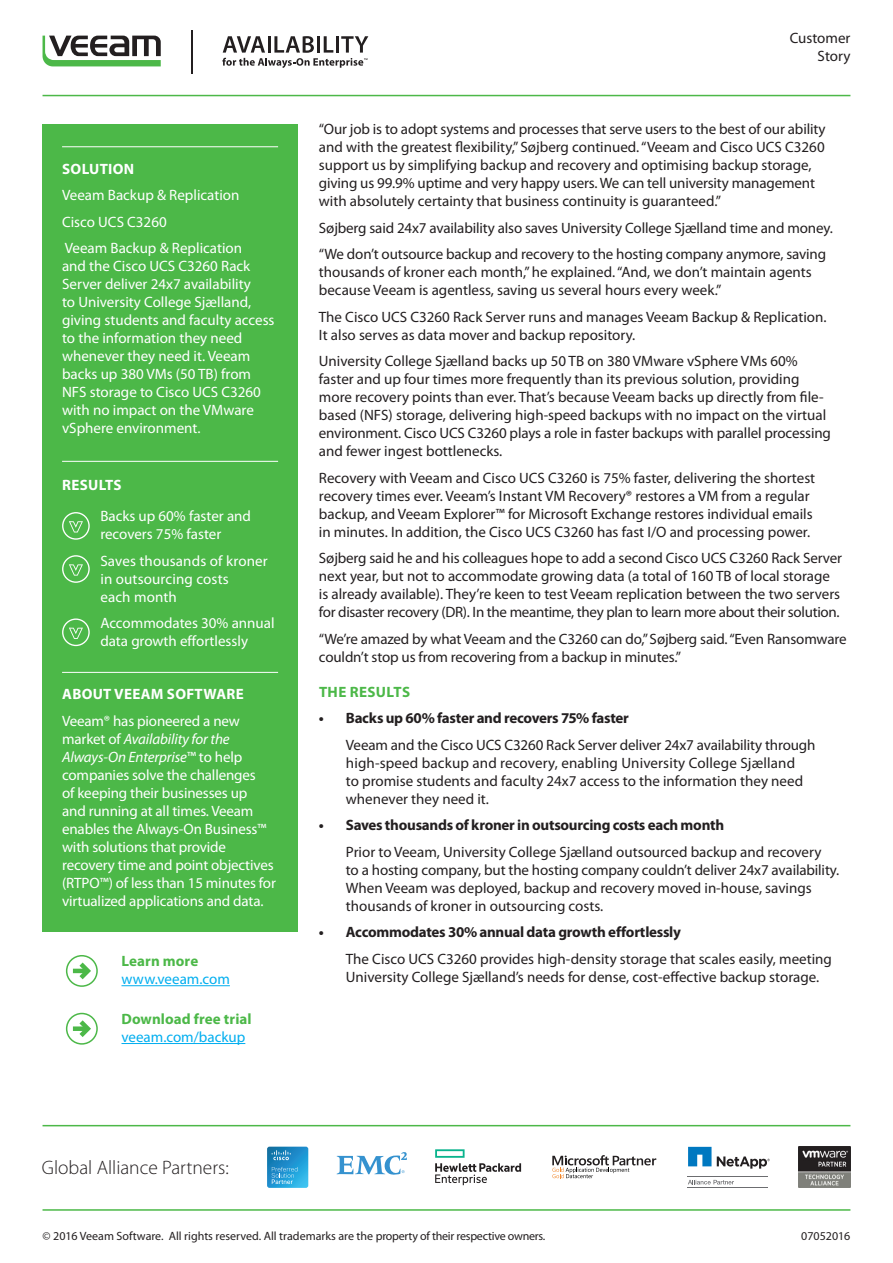
<style>
.page{position:relative;width:893px;height:1263px;background:#fff}
.page>*{position:absolute;margin:0;border:0;box-sizing:border-box;transform-origin:0 0}
.Text_for_partners{font:300 19.5px "Myriad Pro";color:#231f20}
.body_text{font:15px/18px "Myriad Pro";color:#231f20}
.Intro_green_White_te{font:15px/18px "Myriad Pro";letter-spacing:-.005em;color:#fff}
.t1{font:700 15px "Myriad Pro";letter-spacing:-.02em;color:#231f20}
.White_result{font:15px/18px "Myriad Pro";color:#fff}
.Intro_green_White_he{font:700 15px "Myriad Pro";letter-spacing:.02em;color:#fff}
.green_for_links{font:700 15px/18px "Myriad Pro";letter-spacing:.005em;color:#4cb848}
.green_for_links-2{font:15px/18px "Myriad Pro";color:#00aeef}
.headers_main_text{font:700 15px "Myriad Pro";letter-spacing:.025em;color:#4cb848}
.t2{font:12px "Myriad Pro";color:#231f20}
.s1{font-style:italic}
.s2{font-weight:700;color:#4cb848}
.s3{font-weight:400;color:#00aeef}
</style>
<div class="page">
<hr style="left:43px;top:95px;width:807px;height:1px;background:#4cb848">
<hr style="left:43px;top:1209px;width:807px;height:2px;background:#4cb848">
<svg style="left:43px;top:36px;width:118px;height:30px"></svg>
<hr style="left:191px;top:30px;width:2px;height:44px;background:#231f20">
<svg style="left:222px;top:36px;width:146px;height:32px"></svg>
<div style="left:43px;top:124px;width:255px;height:808px;background:#4cb848"></div>
<hr style="left:62px;top:146px;width:216px;height:1px;background:#fff">
<hr style="left:62px;top:461px;width:216px;height:1px;background:#fff">
<hr style="left:62px;top:672px;width:216px;height:1px;background:#fff">
<svg style="left:62px;top:512px;width:28px;height:28px"></svg>
<svg style="left:62px;top:555px;width:28px;height:28px"></svg>
<svg style="left:62px;top:618px;width:28px;height:28px"></svg>
<hr style="left:121px;top:985px;width:109px;height:1px;background:#00aeef">
<hr style="left:121px;top:1043px;width:124px;height:1px;background:#00aeef">
<div style="left:66px;top:955px;width:32px;height:32px;border:2px solid #4cb848;border-radius:50%"></div>
<svg style="left:75px;top:958px;width:19px;height:26px"></svg>
<hr style="left:73px;top:969px;width:14px;height:4px;background:#4cb848">
<div style="left:66px;top:1013px;width:32px;height:32px;border:2px solid #4cb848;border-radius:50%"></div>
<svg style="left:75px;top:1015px;width:19px;height:27px"></svg>
<div style="left:73px;top:1026px;width:14px;height:5px;background:#4cb848"></div>
<hr style="left:43px;top:1125px;width:807px;height:1px;background:#4cb848">
<svg style="left:435px;top:1149px;width:86px;height:36px"></svg>
<svg style="left:267px;top:1147px;width:41px;height:41px;background:#309cd1"></svg>
<svg style="left:688px;top:1147px;width:23px;height:19px"></svg>
<svg style="left:717px;top:1156px;width:53px;height:12px"></svg>
<hr style="left:687px;top:1176px;width:80px;height:1px;background:#6c6d70">
<hr style="left:687px;top:1187px;width:80px;height:1px;background:#6c6d70">
<svg style="left:688px;top:1180px;width:46px;height:4px"></svg>
<svg style="left:552px;top:1155px;width:104px;height:23px"></svg>
<img style="left:798px;top:1147px;width:52px;height:41px">
<svg style="left:337px;top:1152px;width:70px;height:23px"></svg>
<p class="Intro_green_White_he" style="left:62px;top:160px;width:73px">SOLUTION</p>
<p class="Intro_green_White_te" style="left:62px;top:186px;width:179px">Veeam Backup &amp; Replication</p>
<p class="Intro_green_White_te" style="left:62px;top:213px;width:106px">Cisco UCS C3260</p>
<p class="Intro_green_White_te" style="left:62px;top:239px;width:214px">Veeam Backup &amp; Replication<br>and the Cisco UCS C3260 Rack<br>Server deliver 24x7 availability<br>to University College Sjælland, giving students and faculty access to the information they need whenever they need it. Veeam backs up 380 VMs (50 TB) from<br>NFS storage to Cisco UCS C3260 with no impact on the VMware vSphere environment.</p>
<p class="Intro_green_White_he" style="left:62px;top:477px;width:61px">RESULTS</p>
<p class="White_result" style="left:100px;top:507px;width:152px">Backs up 60% faster and recovers 75% faster</p>
<p class="White_result" style="left:100px;top:552px;width:169px">Saves thousands of kroner in outsourcing costs<br>each month</p>
<p class="White_result" style="left:100px;top:614px;width:176px">Accommodates 30% annual data growth effortlessly</p>
<p class="Intro_green_White_he" style="left:62px;top:686px;width:183px">ABOUT VEEAM SOFTWARE</p>
<p class="Intro_green_White_te" style="left:62px;top:712px;width:215px">Veeam® has pioneered a new market of <span class="s1">Availability for the<br>Always-On Enterprise</span>™ to help companies solve the challenges<br>of keeping their businesses up<br>and running at all times. Veeam enables the Always-On Business™ with solutions that provide recovery time and point objectives (RTPO™) of less than 15 minutes for virtualized applications and data.</p>
<p class="green_for_links-2" style="left:121px;top:952px;width:110px"><span class="s2">Learn more </span>www.veeam.com</p>
<p class="green_for_links" style="left:121px;top:1010px;width:132px">Download free trial <span class="s3">veeam.com/backup</span></p>
<p class="body_text" style="left:790px;top:29px;width:62px;text-align:right">Customer<br>Story</p>
<p class="body_text" style="left:319px;top:121px;width:508px">“Our job is to adopt systems and processes that serve users to the best of our ability and with the greatest flexibility,” Søjberg continued. “Veeam and Cisco UCS C3260 support us by simplifying backup and recovery and optimising backup storage, giving us 99.9% uptime and very happy users. We can tell university management with absolutely certainty that business continuity is guaranteed.”</p>
<p class="body_text" style="left:319px;top:219px;width:515px">Søjberg said 24x7 availability also saves University College Sjælland time and money.</p>
<p class="body_text" style="left:319px;top:246px;width:509px">“We don’t outsource backup and recovery to the hosting company anymore, saving thousands of kroner each month,” he explained. “And, we don’t maintain agents because Veeam is agentless, saving us several hours every week.”</p>
<p class="body_text" style="left:319px;top:308px;width:509px">The Cisco UCS C3260 Rack Server runs and manages Veeam Backup &amp; Replication.<br>It also serves as data mover and backup repository.</p>
<p class="body_text" style="left:319px;top:353px;width:513px">University College Sjælland backs up 50 TB on 380 VMware vSphere VMs 60% faster and up four times more frequently than its previous solution, providing more recovery points than ever. That’s because Veeam backs up directly from file&shy;based (NFS) storage, delivering high-speed backups with no impact on the virtual environment. Cisco UCS C3260 plays a role in faster backups with parallel processing and fewer ingest bottlenecks.</p>
<p class="body_text" style="left:319px;top:469px;width:498px">Recovery with Veeam and Cisco UCS C3260 is 75% faster, delivering the shortest recovery times ever. Veeam’s Instant VM Recovery® restores a VM from a regular backup, and Veeam Explorer™ for Microsoft Exchange restores individual emails in minutes. In addition, the Cisco UCS C3260 has fast I/O and processing power.</p>
<p class="body_text" style="left:319px;top:550px;width:525px">Søjberg said he and his colleagues hope to add a second Cisco UCS C3260 Rack Server next year, but not to accommodate growing data (a total of 160 TB of local storage is already available). They’re keen to test Veeam replication between the two servers for disaster recovery (DR). In the meantime, they plan to learn more about their solution.</p>
<p class="body_text" style="left:319px;top:630px;width:529px">“We’re amazed by what Veeam and the C3260 can do,” Søjberg said. “Even Ransomware couldn’t stop us from recovering from a backup in minutes.”</p>
<p class="headers_main_text" style="left:319px;top:683px;width:93px">THE RESULTS</p>
<p class="t1" style="left:319px;top:710px;width:312px">• Backs up 60% faster and recovers 75% faster</p>
<p class="body_text" style="left:346px;top:736px;width:471px">Veeam and the Cisco UCS C3260 Rack Server deliver 24x7 availability through high-speed backup and recovery, enabling University College Sjælland<br>to promise students and faculty 24x7 access to the information they need whenever they need it.</p>
<p class="t1" style="left:319px;top:817px;width:407px">• Saves thousands of kroner in outsourcing costs each month</p>
<p class="body_text" style="left:346px;top:843px;width:495px">Prior to Veeam, University College Sjælland outsourced backup and recovery<br>to a hosting company, but the hosting company couldn’t deliver 24x7 availability.<br>When Veeam was deployed, backup and recovery moved in-house, savings thousands of kroner in outsourcing costs.</p>
<p class="t1" style="left:319px;top:924px;width:364px">• Accommodates 30% annual data growth effortlessly</p>
<p class="body_text" style="left:346px;top:950px;width:488px">The Cisco UCS C3260 provides high-density storage that scales easily, meeting<br>University College Sjælland’s needs for dense, cost-effective backup storage.</p>
<p class="Text_for_partners" style="left:42px;top:1156px;width:188px">Global Alliance Partners:</p>
<p class="t2" style="left:43px;top:1229px;width:504px">© 2016 Veeam Software. All rights reserved. All trademarks are the property of their respective owners.</p>
<p class="t2" style="left:801px;top:1229px;width:51px">07052016</p>
</div>
